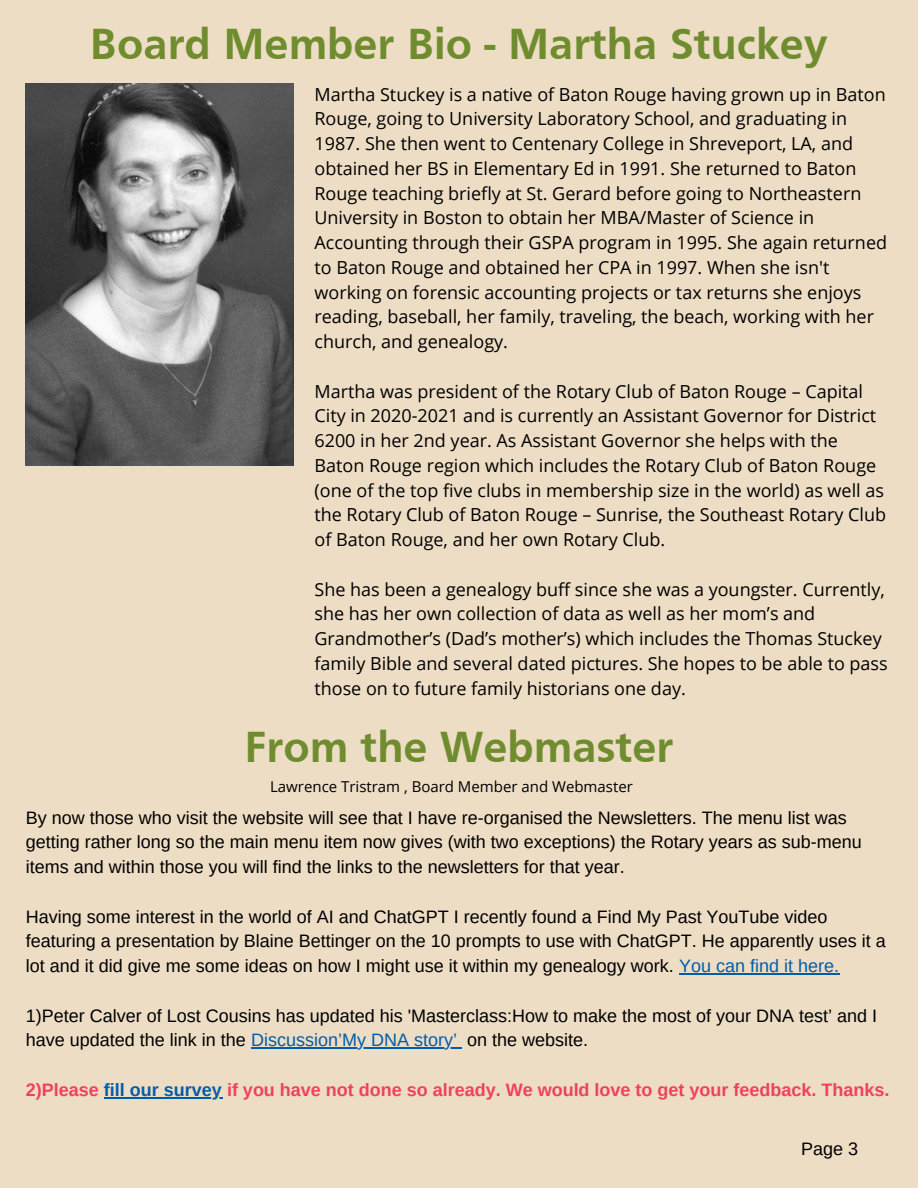
<style>
.page{position:relative;width:918px;height:1188px;background:#edddc5}
.page>*{position:absolute;margin:0;border:0;box-sizing:border-box;transform-origin:0 0}
.t1{font:700 45px "Frutiger";color:#6f8d2e}
.t2{font:18px/24.8px "Open Sans";color:#000}
.t3{font:18px/24.8px "Arimo";color:#000}
.t4{font:700 18px "Arimo";color:#f14159}
.t5{font:15px "Open Sans";color:#000}
.s1{color:#005daa}
</style>
<div class="page">
<img style="left:26px;top:83px;width:268px;height:383px">
<hr style="left:679px;top:973px;width:160px;height:1px;background:#005daa">
<hr style="left:251px;top:1048px;width:206px;height:1px;background:#005daa">
<hr style="left:104px;top:1097px;width:118px;height:1px;background:#005daa">
<p class="t1" style="left:90px;top:26px;width:740px">Board Member Bio - Martha Stuckey</p>
<p class="t2" style="left:314px;top:81px;width:574px">Martha Stuckey is a native of Baton Rouge having grown up in Baton Rouge, going to University Laboratory School, and graduating in 1987. She then went to Centenary College in Shreveport, LA, and obtained her BS in Elementary Ed in 1991. She returned to Baton Rouge teaching briefly at St. Gerard before going to Northeastern University in Boston to obtain her MBA/Master of Science in Accounting through their GSPA program in 1995. She again returned to Baton Rouge and obtained her CPA in 1997. When she isn't working on forensic accounting projects or tax returns she enjoys reading, baseball, her family, traveling, the beach, working with her church, and genealogy.</p>
<p class="t2" style="left:314px;top:378px;width:573px">Martha was president of the Rotary Club of Baton Rouge – Capital City in 2020-2021 and is currently an Assistant Governor for District 6200 in her 2nd year. As Assistant Governor she helps with the Baton Rouge region which includes the Rotary Club of Baton Rouge (one of the top five clubs in membership size in the world) as well as the Rotary Club of Baton Rouge – Sunrise, the Southeast Rotary Club of Baton Rouge, and her own Rotary Club.</p>
<p class="t2" style="left:314px;top:576px;width:575px">She has been a genealogy buff since she was a youngster. Currently, she has her own collection of data as well as her mom’s and Grandmother’s (Dad’s mother’s) which includes the Thomas Stuckey family Bible and several dated pictures. She hopes to be able to pass those on to future family historians one day.</p>
<p class="t1" style="left:244px;top:729px;width:431px">From the Webmaster</p>
<p class="t5" style="left:270px;top:776px;width:364px">Lawrence Tristram , Board Member and Webmaster</p>
<p class="t3" style="left:26px;top:805px;width:837px">By now those who visit the website will see that I have re-organised the Newsletters. The menu list was getting rather long so the main menu item now gives (with two exceptions) the Rotary years as sub-menu items and within those you will find the links to the newsletters for that year.</p>
<p class="t3" style="left:26px;top:904px;width:861px">Having some interest in the world of AI and ChatGPT I recently found a Find My Past YouTube video featuring a presentation by Blaine Bettinger on the 10 prompts to use with ChatGPT. He apparently uses it a lot and it did give me some ideas on how I might use it within my genealogy work. <span class="s1">You can find it here.</span></p>
<p class="t3" style="left:26px;top:1003px;width:853px">1)Peter Calver of Lost Cousins has updated his 'Masterclass:How to make the most of your DNA test’ and I have updated the link in the <span class="s1">Discussion’My DNA story’</span> on the website.</p>
<p class="t4" style="left:26px;top:1080px;width:865px">2)Please <span class="s1">fill our survey</span> if you have not done so already. We would love to get your feedback. Thanks.</p>
<p class="t3" style="left:801px;top:1136px;width:59px">Page 3</p>
</div>
